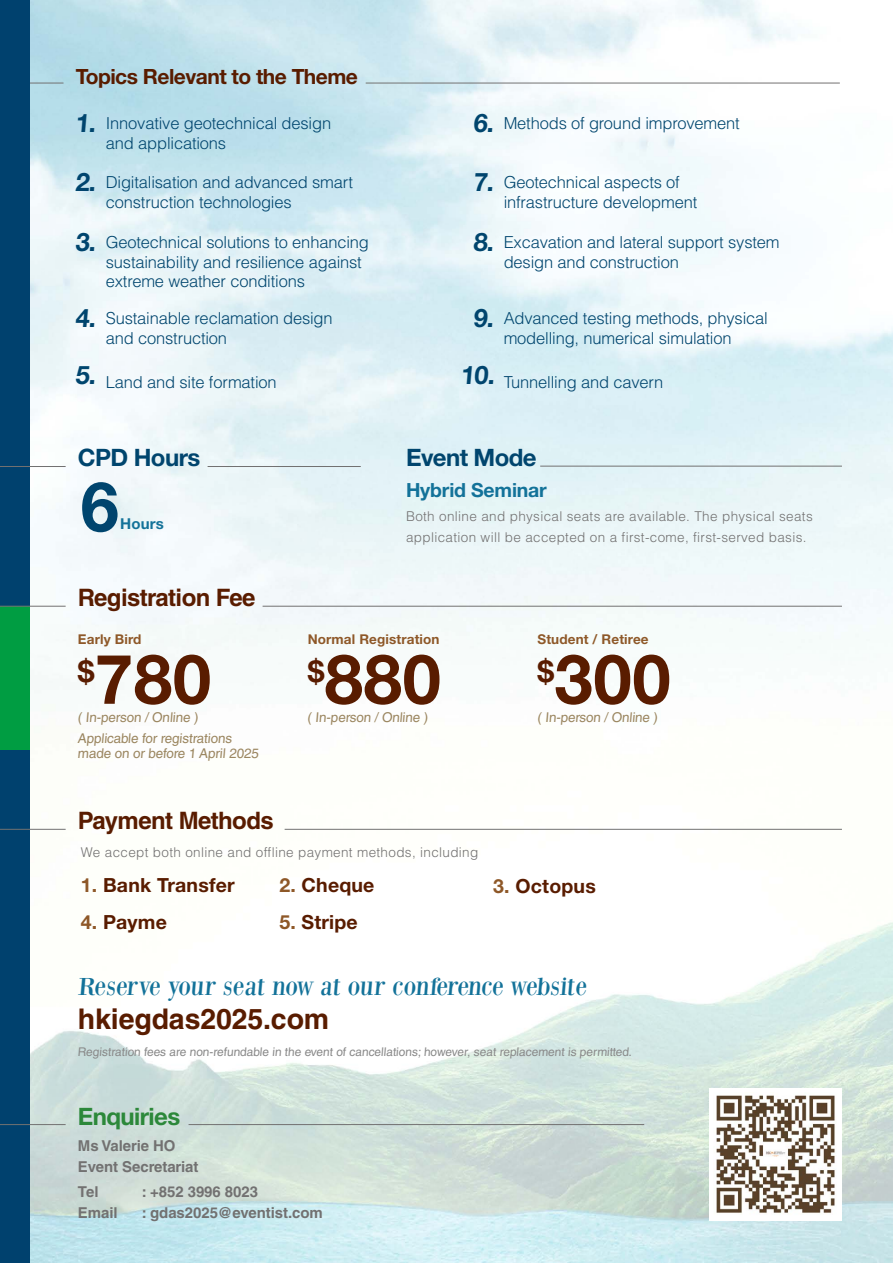
<style>
.page{position:relative;width:893px;height:1263px;background:#fff}
.page>*{position:absolute;margin:0;border:0;box-sizing:border-box;transform-origin:0 0}
.t1{font:700 68.85px "Helvetica Neue LT Std";letter-spacing:.01em;color:#591c00}
.t2{font:700 68.85px "Helvetica Neue LT Std";color:#00456e}
.t3{font:700 30px "Helvetica Neue LT Std";color:#591c00}
.t4{font:700 28.5px "Helvetica LT Std";letter-spacing:-.005em;color:#591c00}
.t5{font:25.5px "Bodoni XT";color:#137299}
.t6{font:700 25.5px "Helvetica Neue LT Std";color:#00456e}
.t7{font:700 24px "Helvetica LT Std";letter-spacing:-.025em;color:#591c00}
.t8{font:700 24px "Helvetica Neue LT Std";letter-spacing:-.025em;color:#00456e}
.t9{font:700 24px "Helvetica Neue LT Std";letter-spacing:-.025em;color:#2c883a}
.t10{font:700 21px "Helvetica Neue LT Std";letter-spacing:-.025em;color:#591c00}
.t11{font:700 19.5px "Helvetica Neue LT Std";letter-spacing:.01em;color:#591c00}
.t12{font:700 19.5px "Helvetica Neue LT Std";letter-spacing:-.01em;color:#137299}
.t13{font:300 16.5px/19.5px "Helvetica LT Std";letter-spacing:-.01em;color:#00456e}
.t14{font:700 15px/21px "Helvetica LT Std";letter-spacing:-.005em;color:#727171}
.t15{font:700 15px "Helvetica Neue LT Std";letter-spacing:.01em;color:#137299}
.t16{font:300 13.5px/21px "Helvetica LT Std";letter-spacing:.025em;color:#727171}
.t17{font:13.5px/15px "Helvetica LT Std";color:#9b8660}
.t18{font:700 13.5px "Helvetica Neue LT Std";letter-spacing:.01em;color:#8e5828}
.t19{font:12px "Helvetica LT Std";color:#898989}
.s1{color:#8e5828}
</style>
<div class="page">
<img style="left:716px;top:1095px;width:119px;height:119px">
<hr style="left:0;top:83px;width:64px;height:1px;background:#727171">
<hr style="left:366px;top:83px;width:474px;height:1px;background:#727171">
<div style="left:0;top:0;width:30px;height:1263px;background:#00416e"></div>
<div style="left:0;top:606px;width:30px;height:143px;background:#009d42"></div>
<hr style="left:0;top:606px;width:66px;height:1px;background:#727171">
<hr style="left:263px;top:606px;width:579px;height:1px;background:#727171">
<hr style="left:0;top:1124px;width:66px;height:1px;background:#727171">
<hr style="left:189px;top:1124px;width:455px;height:1px;background:#727171">
<hr style="left:0;top:466px;width:66px;height:1px;background:#727171">
<hr style="left:208px;top:466px;width:153px;height:1px;background:#727171">
<hr style="left:540px;top:466px;width:302px;height:1px;background:#727171">
<hr style="left:0;top:829px;width:66px;height:1px;background:#727171">
<hr style="left:285px;top:829px;width:557px;height:1px;background:#727171">
<p class="t10" style="left:76px;top:63px;width:284px">Topics Relevant to the Theme</p>
<p class="t13" style="left:106px;top:113px;width:227px">Innovative geotechnical design and applications</p>
<p class="t13" style="left:106px;top:173px;width:249px">Digitalisation and advanced smart construction technologies</p>
<p class="t13" style="left:106px;top:233px;width:265px">Geotechnical solutions to enhancing sustainability and resilience against extreme weather conditions</p>
<h3 class="t6" style="left:75px;top:107px;width:25px">1.</h3>
<h3 class="t6" style="left:75px;top:166px;width:25px">2.</h3>
<h3 class="t6" style="left:75px;top:226px;width:25px">3.</h3>
<h3 class="t6" style="left:75px;top:302px;width:25px">4.</h3>
<h3 class="t6" style="left:75px;top:359px;width:25px">5.</h3>
<p class="t13" style="left:106px;top:308px;width:228px">Sustainable reclamation design and construction</p>
<p class="t13" style="left:106px;top:372px;width:172px">Land and site formation</p>
<h3 class="t6" style="left:473px;top:107px;width:25px">6.</h3>
<p class="t13" style="left:504px;top:113px;width:237px">Methods of ground improvement</p>
<h3 class="t6" style="left:473px;top:166px;width:25px">7.</h3>
<h3 class="t6" style="left:473px;top:226px;width:25px">8.</h3>
<p class="t13" style="left:504px;top:173px;width:195px">Geotechnical aspects of infrastructure development</p>
<p class="t13" style="left:504px;top:233px;width:277px">Excavation and lateral support system design and construction</p>
<h3 class="t6" style="left:473px;top:302px;width:25px">9.</h3>
<h3 class="t6" style="left:460px;top:359px;width:38px">10.</h3>
<p class="t13" style="left:504px;top:309px;width:266px">Advanced testing methods, physical modelling, numerical simulation</p>
<p class="t13" style="left:504px;top:372px;width:161px">Tunnelling and cavern</p>
<h3 class="t8" style="left:78px;top:443px;width:124px">CPD Hours</h3>
<h3 class="t8" style="left:406px;top:443px;width:132px">Event Mode</h3>
<h1 class="t2" style="left:81px;top:464px;width:40px">6</h1>
<p class="t15" style="left:120px;top:514px;width:45px">Hours</p>
<h3 class="t7" style="left:78px;top:583px;width:179px">Registration Fee</h3>
<p class="t12" style="left:406px;top:478px;width:142px">Hybrid Seminar</p>
<p class="t16" style="left:406px;top:506px;width:408px">Both online and physical seats are available. The physical seats application will be accepted on a first-come, first-served basis.</p>
<p class="t18" style="left:78px;top:631px;width:65px">Early Bird</p>
<p class="t18" style="left:308px;top:631px;width:133px">Normal Registration</p>
<p class="t18" style="left:537px;top:631px;width:113px">Student / Retiree</p>
<h2 class="t3" style="left:308px;top:653px;width:18px">$</h2>
<h1 class="t1" style="left:325px;top:637px;width:118px">880</h1>
<h2 class="t3" style="left:537px;top:653px;width:18px">$</h2>
<h1 class="t1" style="left:554px;top:637px;width:118px">300</h1>
<h2 class="t3" style="left:78px;top:653px;width:18px">$</h2>
<h1 class="t1" style="left:95px;top:637px;width:118px">780</h1>
<p class="t17" style="left:78px;top:730px;width:184px">Applicable for registrations made on or before 1 April 2025</p>
<p class="t17" style="left:78px;top:710px;width:124px">( In-person / Online )</p>
<p class="t17" style="left:307px;top:710px;width:124px">( In-person / Online )</p>
<p class="t17" style="left:537px;top:710px;width:124px">( In-person / Online )</p>
<h3 class="t7" style="left:78px;top:806px;width:197px">Payment Methods</h3>
<p class="t16" style="left:81px;top:842px;width:399px">We accept both online and offline payment methods, including</p>
<p class="t11" style="left:81px;top:873px;width:155px"><span class="s1">1.</span> Bank Transfer</p>
<p class="t11" style="left:81px;top:910px;width:88px"><span class="s1">4.</span> Payme</p>
<p class="t11" style="left:279px;top:873px;width:97px"><span class="s1">2.</span> Cheque</p>
<p class="t11" style="left:279px;top:910px;width:80px"><span class="s1">5.</span> Stripe</p>
<p class="t11" style="left:493px;top:874px;width:104px"><span class="s1">3.</span> Octopus</p>
<h3 class="t5" style="left:77px;top:971px;width:513px">Reserve your seat now at our conference website</h3>
<h3 class="t4" style="left:78px;top:1002px;width:253px">hkiegdas2025.com</h3>
<p class="t19" style="left:78px;top:1044px;width:557px">Registration fees are non-refundable in the event of cancellations; however, seat replacement is permitted.</p>
<h3 class="t9" style="left:78px;top:1101px;width:104px">Enquiries</h3>
<p class="t14" style="left:78px;top:1135px;width:122px">Ms Valerie HO<br>Event Secretariat</p>
<p class="t14" style="left:78px;top:1181px;width:22px">Tel</p>
<p class="t14" style="left:142px;top:1181px;width:118px">: +852 3996 8023</p>
<p class="t14" style="left:78px;top:1202px;width:41px">Email</p>
<p class="t14" style="left:142px;top:1202px;width:183px">: gdas2025@eventist.com</p>
</div>
